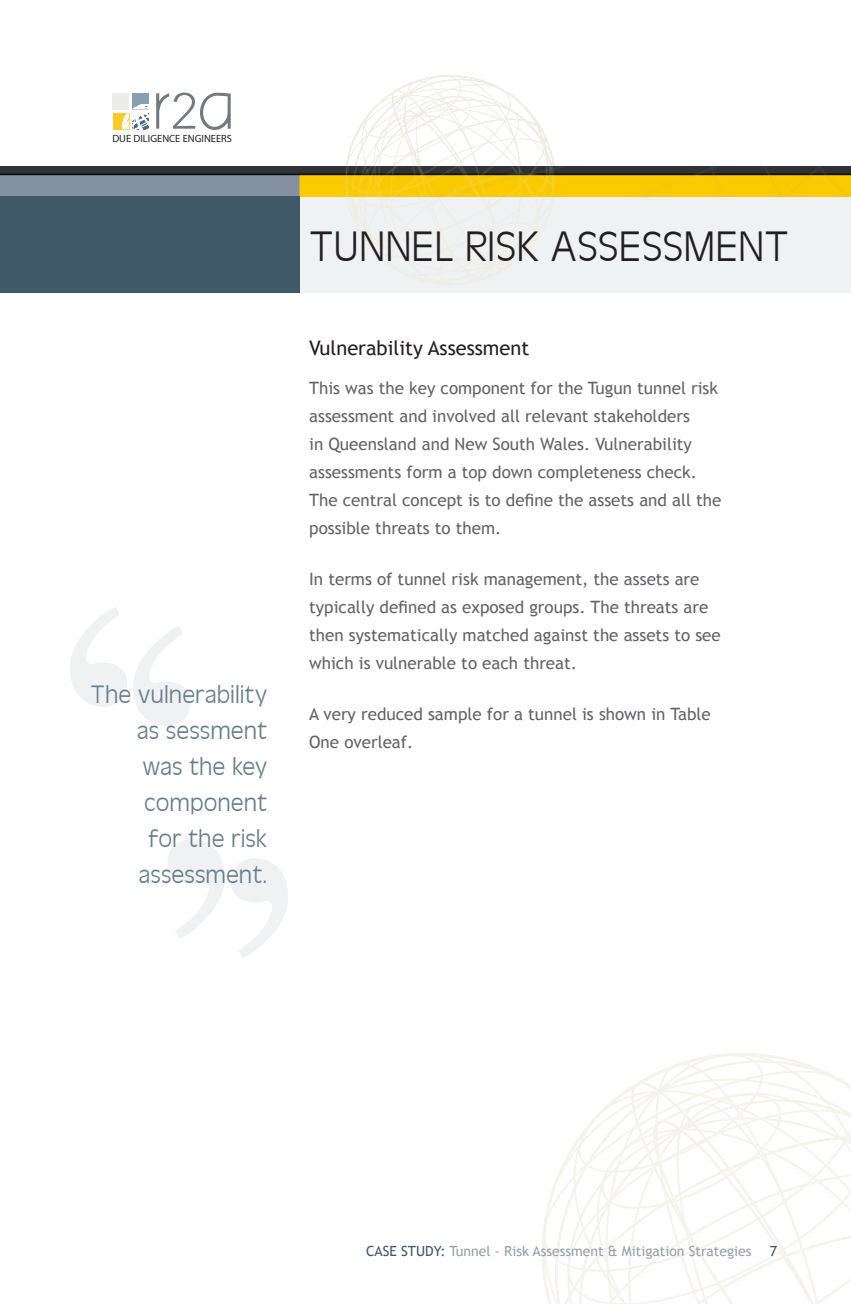
<style>
.page{position:relative;width:851px;height:1304px;background:#fff}
.page>*{position:absolute;margin:0;border:0;box-sizing:border-box;transform-origin:0 0}
.Heading_1_-_Section{font:44px "Antique Oli T Ligh";color:#231f20}
.t1{font:26px/36px "Antique Oli T Ligh";color:#667d8b;text-align:right}
.Heading_2{font:20px "Trebuchet MS";color:#231f20}
.Body{font:17px/28px "Trebuchet MS";color:#636366}
.t2{font:14px "Trebuchet MS";color:#94a0a9}
.t3{font:14px "Trebuchet MS";color:#405968}
.t4{font:condensed 10.4px "Frutiger";color:#231f20}
.s1{color:#405968}
</style>
<div class="page">
<svg style="left:542px;top:1053px;width:308px;height:251px"></svg>
<div style="left:299px;top:196px;width:551px;height:97px;background:#f0f1f2"></div>
<svg style="left:345px;top:75px;width:210px;height:210px"></svg>
<img style="left:0;top:167px;width:850px;height:29px">
<svg style="left:156px;top:93px;width:75px;height:37px"></svg>
<div style="left:113px;top:93px;width:16px;height:17px;background:#ebedea"></div>
<div style="left:113px;top:113px;width:16px;height:16px;background:#faca29"></div>
<div style="left:132px;top:93px;width:17px;height:17px;background:#8a9eb3"></div>
<svg style="left:122px;top:104px;width:27px;height:25px"></svg>
<div style="left:0;top:196px;width:299px;height:97px;background:#405968"></div>
<svg style="left:231px;top:858px;width:57px;height:100px"></svg>
<svg style="left:168px;top:839px;width:57px;height:100px"></svg>
<svg style="left:70px;top:607px;width:57px;height:100px"></svg>
<svg style="left:133px;top:626px;width:57px;height:100px"></svg>
<p class="t4" style="left:112px;top:134px;width:121px">DUE DILIGENCE ENGINEERS</p>
<p class="t1" style="left:91px;top:678px;width:178px">The vulnerability as sessment was the key component<br>for the risk assessment.</p>
<p class="Heading_1_-_Section" style="left:309px;top:224px;width:481px">TUNNEL RISK ASSESSMENT</p>
<p class="Heading_2" style="left:309px;top:336px;width:221px">Vulnerability Assessment</p>
<p class="Body" style="left:309px;top:374px;width:414px">This was the key component for the Tugun tunnel risk assessment and involved all relevant stakeholders<br>in Queensland and New South Wales. Vulnerability assessments form a top down completeness check.<br>The central concept is to define the assets and all the possible threats to them.</p>
<p class="Body" style="left:309px;top:565px;width:413px">In terms of tunnel risk management, the assets are typically defined as exposed groups. The threats are then systematically matched against the assets to see which is vulnerable to each threat.</p>
<p class="Body" style="left:309px;top:700px;width:403px">A very reduced sample for a tunnel is shown in Table<br>One overleaf.</p>
<p class="t2" style="left:366px;top:1243px;width:387px"><span class="s1">CASE STUDY:</span> Tunnel - Risk Assessment &amp; Mitigation Strategies</p>
<p class="t3" style="left:769px;top:1243px;width:9px">7</p>
</div>
